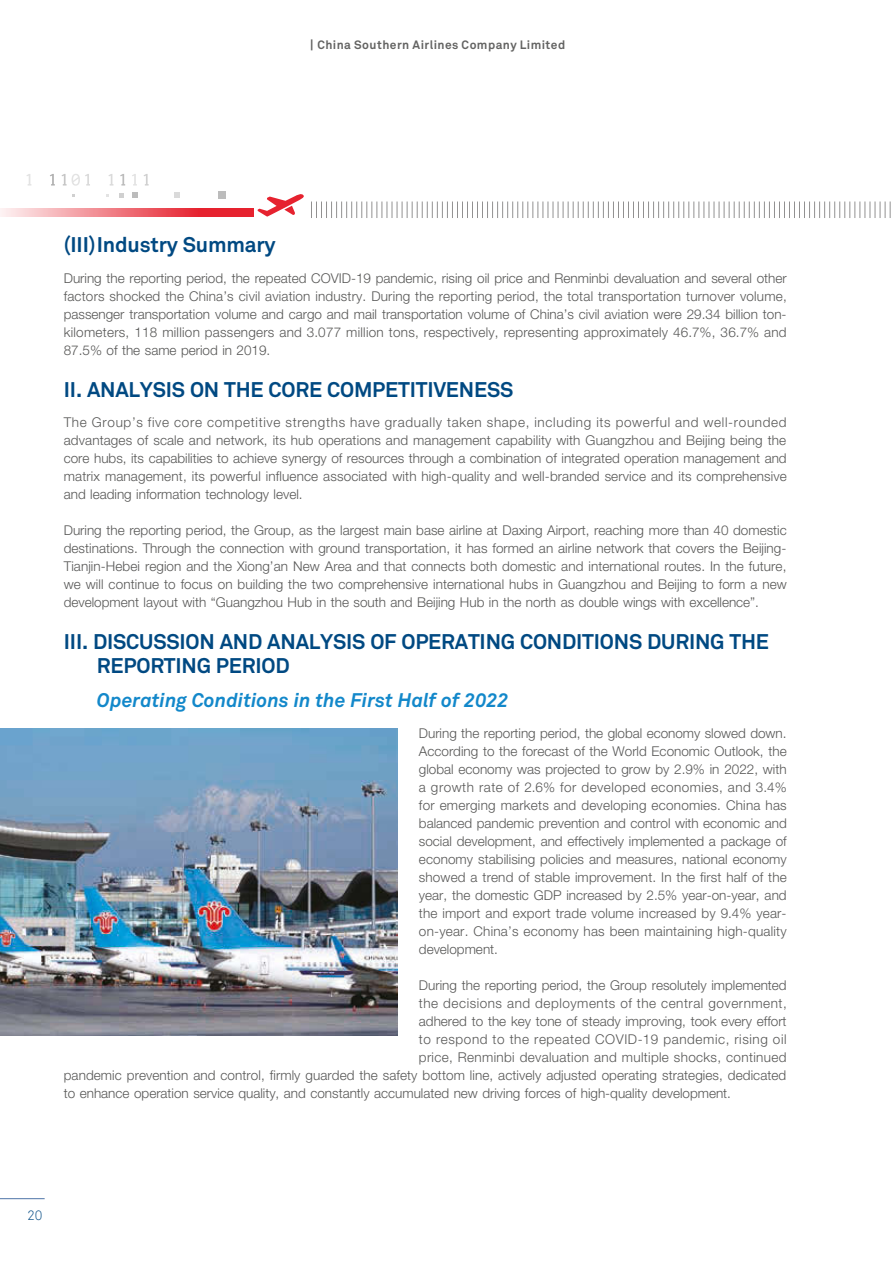
<style>
.page{position:relative;width:893px;height:1263px;background:#fff}
.page>*{position:absolute;margin:0;border:0;box-sizing:border-box;transform-origin:0 0}
.t1{font:700 21px/24px "Akkurat Pro";letter-spacing:-.01em;color:#004982}
.t2{font:italic 700 19.5px "Akkurat Pro";color:#1388ca}
.t3{font:300 13.5px/18px "Helvetica Neue LT Std";letter-spacing:.005em;color:#575756;text-align:justify}
.t4{font:300 13.5px "Helvetica Neue LT Std";letter-spacing:.025em;color:#575756}
.t5{font:300 13.5px "Helvetica Neue LT Std";letter-spacing:.04em;color:#575756}
.t6{font:300 13.5px "Helvetica Neue LT Std";letter-spacing:.045em;color:#575756}
.t7{font:13.5px "Akkurat Light Pro";color:#004982}
.t8{font:700 12px "Akkurat Pro";letter-spacing:.04em;color:#636362}
.s1{font-family:"M Hei HK";font-weight:800}
</style>
<div class="page">
<hr style="left:0;top:1198px;width:45px;height:1px;background:#6183b1">
<svg style="left:0;top:208px;width:253px;height:8px"></svg>
<svg style="left:257px;top:194px;width:47px;height:23px"></svg>
<svg style="left:311px;top:201px;width:580px;height:17px"></svg>
<svg style="left:119px;top:193px;width:5px;height:5px"></svg>
<svg style="left:174px;top:192px;width:5px;height:6px"></svg>
<svg style="left:132px;top:192px;width:6px;height:6px"></svg>
<div style="left:218px;top:192px;width:7px;height:7px;background:#bcbcbc"></div>
<svg style="left:26px;top:174px;width:5px;height:12px"></svg>
<svg style="left:120px;top:174px;width:5px;height:12px"></svg>
<svg style="left:50px;top:174px;width:5px;height:12px"></svg>
<svg style="left:132px;top:174px;width:5px;height:12px"></svg>
<svg style="left:144px;top:174px;width:5px;height:12px"></svg>
<svg style="left:62px;top:174px;width:28px;height:12px"></svg>
<svg style="left:108px;top:174px;width:5px;height:12px"></svg>
<img style="left:0;top:729px;width:398px;height:306px">
<p class="t8" style="left:310px;top:38px;width:257px"><span class="s1">|</span> China Southern Airlines Company Limited</p>
<h1 class="t1" style="left:64px;top:233px;width:213px">(III)Industry Summary</h1>
<p class="t3" style="left:64px;top:268px;width:724px">During the reporting period, the repeated COVID-19 pandemic, rising oil price and Renminbi devaluation and several other factors shocked the China’s civil aviation industry. During the reporting period, the total transportation turnover volume, passenger transportation volume and cargo and mail transportation volume of China’s civil aviation were 29.34 billion ton&shy;kilometers, 118 million passengers and 3.077 million tons, respectively, representing approximately 46.7%, 36.7% and 87.5% of the same period in 2019.</p>
<h1 class="t1" style="left:64px;top:377px;width:451px">II. ANALYSIS ON THE CORE COMPETITIVENESS</h1>
<p class="t3" style="left:64px;top:413px;width:725px">The Group’s five core competitive strengths have gradually taken shape, including its powerful and well-rounded advantages of scale and network, its hub operations and management capability with Guangzhou and Beijing being the core hubs, its capabilities to achieve synergy of resources through a combination of integrated operation management and matrix management, its powerful influence associated with high-quality and well-branded service and its comprehensive and leading information technology level.</p>
<p class="t3" style="left:64px;top:521px;width:725px">During the reporting period, the Group, as the largest main base airline at Daxing Airport, reaching more than 40 domestic destinations. Through the connection with ground transportation, it has formed an airline network that covers the Beijing-Tianjin-Hebei region and the Xiong’an New Area and that connects both domestic and international routes. In the future, we will continue to focus on building the two comprehensive international hubs in Guangzhou and Beijing to form a new development layout with “Guangzhou Hub in the south and Beijing Hub in the north as double wings with excellence”.</p>
<h1 class="t1" style="left:97px;top:630px;width:674px;text-indent:-33px">III. DISCUSSION AND ANALYSIS OF OPERATING CONDITIONS DURING THE<br>REPORTING PERIOD</h1>
<h2 class="t2" style="left:97px;top:688px;width:413px">Operating Conditions in the First Half of 2022</h2>
<p class="t3" style="left:419px;top:724px;width:369px">During the reporting period, the global economy slowed down.<br>According to the forecast of the World Economic Outlook, the global economy was projected to grow by 2.9% in 2022, with a growth rate of 2.6% for developed economies, and 3.4% for emerging markets and developing economies. China has balanced pandemic prevention and control with economic and social development, and effectively implemented a package of economy stabilising policies and measures, national economy showed a trend of stable improvement. In the first half of the year, the domestic GDP increased by 2.5% year-on-year, and the import and export trade volume increased by 9.4% year&shy;on-year. China’s economy has been maintaining high-quality development.</p>
<p class="t3" style="left:419px;top:976px;width:369px">During the reporting period, the Group resolutely implemented</p>
<p class="t5" style="left:419px;top:995px;width:369px">the decisions and deployments of the central government,</p>
<p class="t3" style="left:419px;top:1012px;width:369px">adhered to the key tone of steady improving, took every effort</p>
<p class="t6" style="left:419px;top:1031px;width:369px">to respond to the repeated COVID-19 pandemic, rising oil</p>
<p class="t4" style="left:419px;top:1049px;width:369px">price, Renminbi devaluation and multiple shocks, continued</p>
<p class="t3" style="left:64px;top:1066px;width:724px">pandemic prevention and control, firmly guarded the safety bottom line, actively adjusted operating strategies, dedicated</p>
<p class="t3" style="left:64px;top:1084px;width:669px">to enhance operation service quality, and constantly accumulated new driving forces of high-quality development.</p>
<p class="t7" style="left:27px;top:1207px;width:17px">20</p>
</div>
